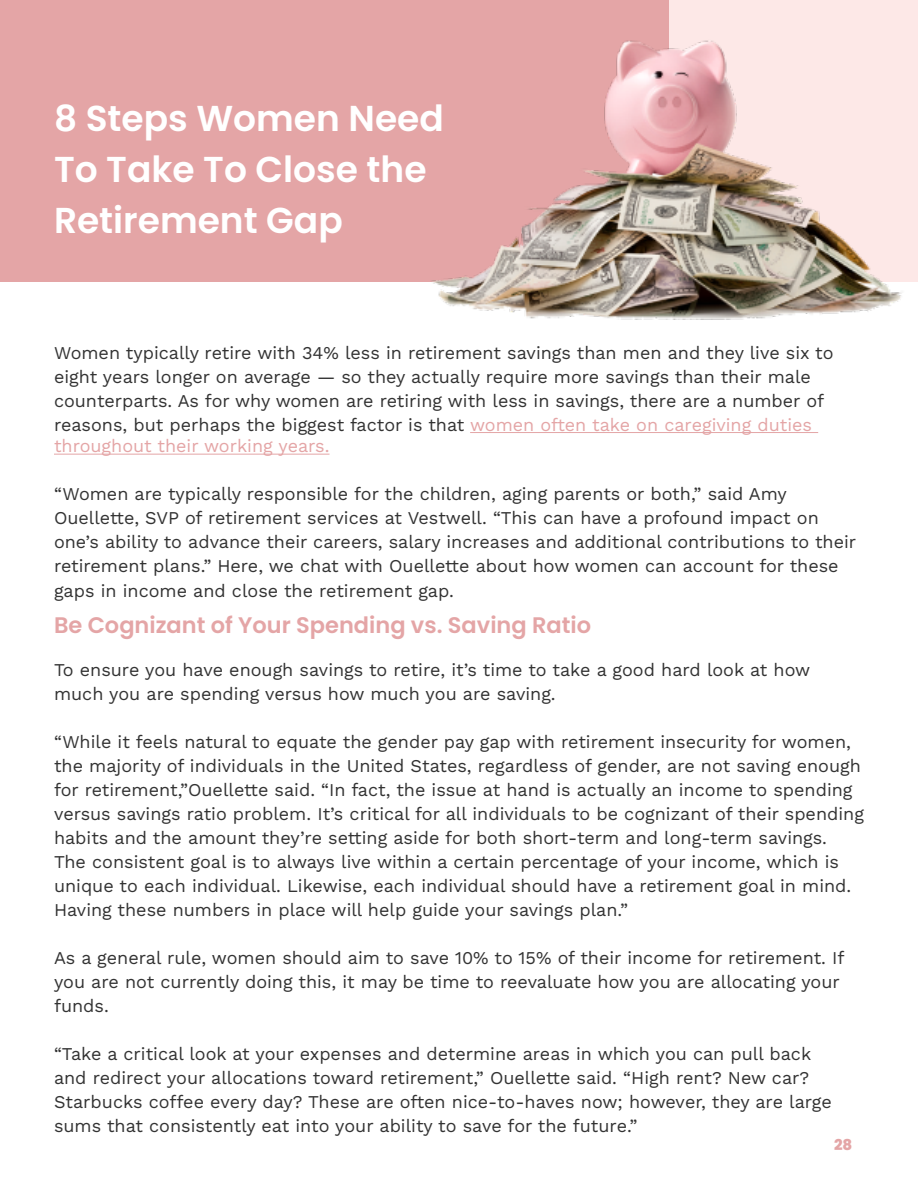
<style>
.page{position:relative;width:918px;height:1188px;background:#fff}
.page>*{position:absolute;margin:0;border:0;box-sizing:border-box;transform-origin:0 0}
.t1{font:600 36px/51px "Poppins";color:#fff}
.t2{font:600 22.5px "Poppins";color:#e4a5a6}
.t3{font:18px/24px "Work Sans";color:#333}
.t4{font:18px "Work Sans";color:#e4a5a6}
.t5{font:800 15px "Poppins";color:#e4a5a6}
.s1{color:#e4a5a6}
</style>
<div class="page">
<div style="left:0;top:0;width:918px;height:282px;background:#e4a5a6"></div>
<div style="left:669px;top:0;width:249px;height:282px;background:#fde8e7"></div>
<hr style="left:470px;top:432px;width:348px;height:1px;background:#e4a5a6">
<hr style="left:54px;top:454px;width:276px;height:1px;background:#e4a5a6">
<img style="left:431px;top:40px;width:471px;height:280px">
<h1 class="t1" style="left:54px;top:93px;width:391px">8 Steps Women Need<br>To Take To Close the<br>Retirement Gap</h1>
<p class="t3" style="left:54px;top:340px;width:781px">Women typically retire with 34% less in retirement savings than men and they live six to eight years longer on average — so they actually require more savings than their male counterparts. As for why women are retiring with less in savings, there are a number of reasons, but perhaps the biggest factor is that <span class="s1">women often take on caregiving duties</span></p>
<p class="t4" style="left:54px;top:433px;width:277px">throughout their working years.</p>
<p class="t3" style="left:54px;top:481px;width:804px">“Women are typically responsible for the children, aging parents or both,” said Amy Ouellette, SVP of retirement services at Vestwell. “This can have a profound impact on one’s ability to advance their careers, salary increases and additional contributions to their retirement plans.” Here, we chat with Ouellette about how women can account for these gaps in income and close the retirement gap.</p>
<p class="t2" style="left:54px;top:612px;width:539px">Be Cognizant of Your Spending vs. Saving Ratio</p>
<p class="t3" style="left:54px;top:657px;width:758px">To ensure you have enough savings to retire, it’s time to take a good hard look at how much you are spending versus how much you are saving.</p>
<p class="t3" style="left:54px;top:729px;width:811px">“While it feels natural to equate the gender pay gap with retirement insecurity for women, the majority of individuals in the United States, regardless of gender, are not saving enough for retirement,”Ouellette said. “In fact, the issue at hand is actually an income to spending versus savings ratio problem. It’s critical for all individuals to be cognizant of their spending habits and the amount they’re setting aside for both short-term and long-term savings.<br>The consistent goal is to always live within a certain percentage of your income, which is unique to each individual. Likewise, each individual should have a retirement goal in mind.<br>Having these numbers in place will help guide your savings plan.”</p>
<p class="t3" style="left:54px;top:945px;width:792px">As a general rule, women should aim to save 10% to 15% of their income for retirement. If you are not currently doing this, it may be time to reevaluate how you are allocating your funds.</p>
<p class="t3" style="left:54px;top:1041px;width:779px">“Take a critical look at your expenses and determine areas in which you can pull back and redirect your allocations toward retirement,” Ouellette said. “High rent? New car?<br>Starbucks coffee every day? These are often nice-to-haves now; however, they are large sums that consistently eat into your ability to save for the future.”</p>
<p class="t5" style="left:834px;top:1136px;width:20px">28</p>
</div>
